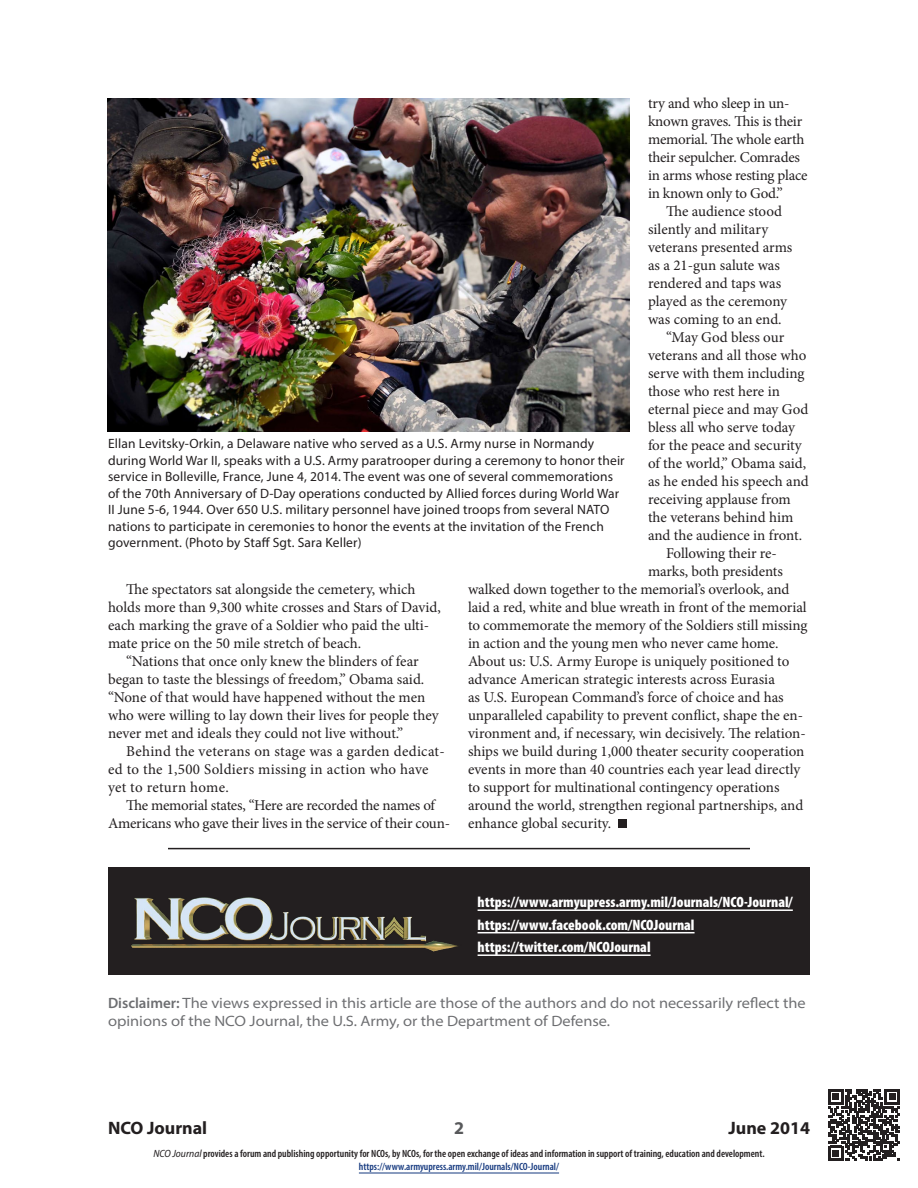
<style>
.page{position:relative;width:918px;height:1188px;background:#fff}
.page>*{position:absolute;margin:0;border:0;box-sizing:border-box;transform-origin:0 0}
.t1{font:700 18px "Myriad Pro";color:#231f20}
.t2{font:700 18px "Myriad Pro";color:#58595b}
.t3{font:15px/18px "Minion Pro";letter-spacing:-.005em;color:#231f20}
.t4{font:semi-expanded 15px/18px "Myriad Pro";color:#6d6e71}
.t5{font:900 condensed 15px/22.5px "Myriad Pro";color:#fff}
.t6{font:15px/18px "Minion Pro";letter-spacing:.02em;color:#231f20}
.t7{font:13.5px/16.5px "Myriad Pro";letter-spacing:.01em;color:#231f20}
.t8{font:600 condensed 10.5px/13.5px "Myriad Pro";color:#231f20;text-align:center}
.s1{font-weight:600;font-stretch:normal}
.s2{font-weight:400;font-style:italic;font-stretch:semi-condensed}
.s3{color:#15397f}
</style>
<div class="page">
<div style="left:618px;top:819px;width:9px;height:9px;background:#231f20"></div>
<img style="left:108px;top:98px;width:522px;height:333px">
<hr style="left:359px;top:1173px;width:200px;height:1px;background:#15397f">
<svg style="left:828px;top:1089px;width:72px;height:72px"></svg>
<hr style="left:168px;top:848px;width:582px;height:1px;background:#231f20">
<div style="left:108px;top:867px;width:702px;height:108px;background:#231f20"></div>
<hr style="left:478px;top:909px;width:315px;height:2px;background:#fff">
<hr style="left:478px;top:932px;width:217px;height:1px;background:#fff">
<hr style="left:478px;top:954px;width:173px;height:2px;background:#fff">
<img style="left:131px;top:897px;width:327px;height:55px">
<p class="t3" style="left:648px;top:94px;width:143px">try and who sleep in un-</p>
<p class="t3" style="left:648px;top:112px;width:156px">known graves. This is their</p>
<p class="t3" style="left:648px;top:130px;width:158px">memorial. The whole earth</p>
<p class="t3" style="left:648px;top:148px;width:154px">their sepulcher. Comrades</p>
<p class="t3" style="left:648px;top:166px;width:161px">in arms whose resting place</p>
<p class="t3" style="left:648px;top:184px;width:136px">in known only to God.”</p>
<p class="t3" style="left:666px;top:202px;width:118px">The audience stood</p>
<p class="t3" style="left:648px;top:220px;width:122px">silently and military</p>
<p class="t3" style="left:648px;top:238px;width:146px">veterans presented arms</p>
<p class="t3" style="left:648px;top:256px;width:134px">as a 21-gun salute was</p>
<p class="t3" style="left:648px;top:274px;width:135px">rendered and taps was</p>
<p class="t3" style="left:648px;top:292px;width:141px">played as the ceremony</p>
<p class="t3" style="left:648px;top:310px;width:135px">was coming to an end.</p>
<p class="t3" style="left:666px;top:328px;width:120px">“May God bless our</p>
<p class="t3" style="left:648px;top:346px;width:160px">veterans and all those who</p>
<p class="t3" style="left:648px;top:364px;width:158px">serve with them including</p>
<p class="t3" style="left:648px;top:382px;width:133px">those who rest here in</p>
<p class="t3" style="left:648px;top:400px;width:162px">eternal piece and may God</p>
<p class="t3" style="left:648px;top:418px;width:149px">bless all who serve today</p>
<p class="t3" style="left:648px;top:436px;width:155px">for the peace and security</p>
<p class="t3" style="left:648px;top:454px;width:160px">of the world,” Obama said,</p>
<p class="t3" style="left:648px;top:472px;width:162px">as he ended his speech and</p>
<p class="t3" style="left:648px;top:490px;width:144px">receiving applause from</p>
<p class="t3" style="left:648px;top:508px;width:147px">the veterans behind him</p>
<p class="t3" style="left:648px;top:526px;width:156px">and the audience in front.</p>
<p class="t3" style="left:666px;top:544px;width:112px">Following their re-</p>
<p class="t3" style="left:648px;top:562px;width:136px">marks, both presidents</p>
<p class="t3" style="left:468px;top:580px;width:323px">walked down together to the memorial’s overlook, and</p>
<p class="t3" style="left:468px;top:598px;width:340px">laid a red, white and blue wreath in front of the memorial</p>
<p class="t3" style="left:468px;top:616px;width:341px">to commemorate the memory of the Soldiers still missing</p>
<p class="t3" style="left:468px;top:634px;width:312px">in action and the young men who never came home.</p>
<p class="t3" style="left:468px;top:652px;width:323px">About us: U.S. Army Europe is uniquely positioned to</p>
<p class="t3" style="left:468px;top:670px;width:308px">advance American strategic interests across Eurasia</p>
<p class="t3" style="left:468px;top:688px;width:317px">as U.S. European Command’s force of choice and has</p>
<p class="t3" style="left:468px;top:706px;width:337px">unparalleled capability to prevent conflict, shape the en-</p>
<p class="t3" style="left:468px;top:724px;width:339px">vironment and, if necessary, win decisively. The relation-</p>
<p class="t3" style="left:468px;top:742px;width:338px">ships we build during 1,000 theater security cooperation</p>
<p class="t3" style="left:468px;top:760px;width:334px">events in more than 40 countries each year lead directly</p>
<p class="t3" style="left:468px;top:778px;width:313px">to support for multinational contingency operations</p>
<p class="t3" style="left:468px;top:796px;width:337px">around the world, strengthen regional partnerships, and</p>
<p class="t3" style="left:468px;top:814px;width:145px">enhance global security.</p>
<p class="t7" style="left:108px;top:435px;width:518px">Ellan Levitsky-Orkin, a Delaware native who served as a U.S. Army nurse in Normandy during World War II, speaks with a U.S. Army paratrooper during a ceremony to honor their service in Bolleville, France, June 4, 2014. The event was one of several commemorations of the 70th Anniversary of D-Day operations conducted by Allied forces during World War II June 5-6, 1944. Over 650 U.S. military personnel have joined troops from several NATO nations to participate in ceremonies to honor the events at the invitation of the French government. (Photo by Staff Sgt. Sara Keller)</p>
<p class="t3" style="left:108px;top:580px;width:334px;text-indent:18px">The spectators sat alongside the cemetery, which holds more than 9,300 white crosses and Stars of David, each marking the grave of a Soldier who paid the ulti&shy;mate price on the 50 mile stretch of beach.</p>
<p class="t3" style="left:108px;top:652px;width:332px;text-indent:18px">“Nations that once only knew the blinders of fear began to taste the blessings of freedom,” Obama said. “None of that would have happened without the men who were willing to lay down their lives for people they never met and ideals they could not live without.”</p>
<p class="t6" style="left:108px;top:742px;width:338px;text-indent:18px">Behind the veterans on stage was a garden dedicat&shy;ed to the 1,500 Soldiers missing in action who have yet to return home.</p>
<p class="t3" style="left:108px;top:796px;width:344px;text-align:center">The memorial states, “Here are recorded the names of<br>Americans who gave their lives in the service of their coun-</p>
<p class="t5" style="left:478px;top:891px;width:317px">https://www.armyupress.army.mil/Journals/NCO-Journal/ https://www.facebook.com/NCOJournal https://twitter.com/NCOJournal</p>
<p class="t4" style="left:108px;top:994px;width:699px"><span class="s1">Disclaimer:</span> The views expressed in this article are those of the authors and do not necessarily reflect the opinions of the NCO Journal, the U.S. Army, or the Department of Defense.</p>
<p class="t1" style="left:108px;top:1116px;width:101px">NCO Journal</p>
<p class="t2" style="left:454px;top:1116px;width:11px">2</p>
<p class="t1" style="left:728px;top:1116px;width:83px">June 2014</p>
<p class="t8" style="left:153px;top:1146px;width:613px"><span class="s2">NCO Journal</span> provides a forum and publishing opportunity for NCOs, by NCOs, for the open exchange of ideas and information in support of training, education and development. <span class="s3">https://www.armyupress.army.mil/Journals/NCO-Journal/</span></p>
</div>
